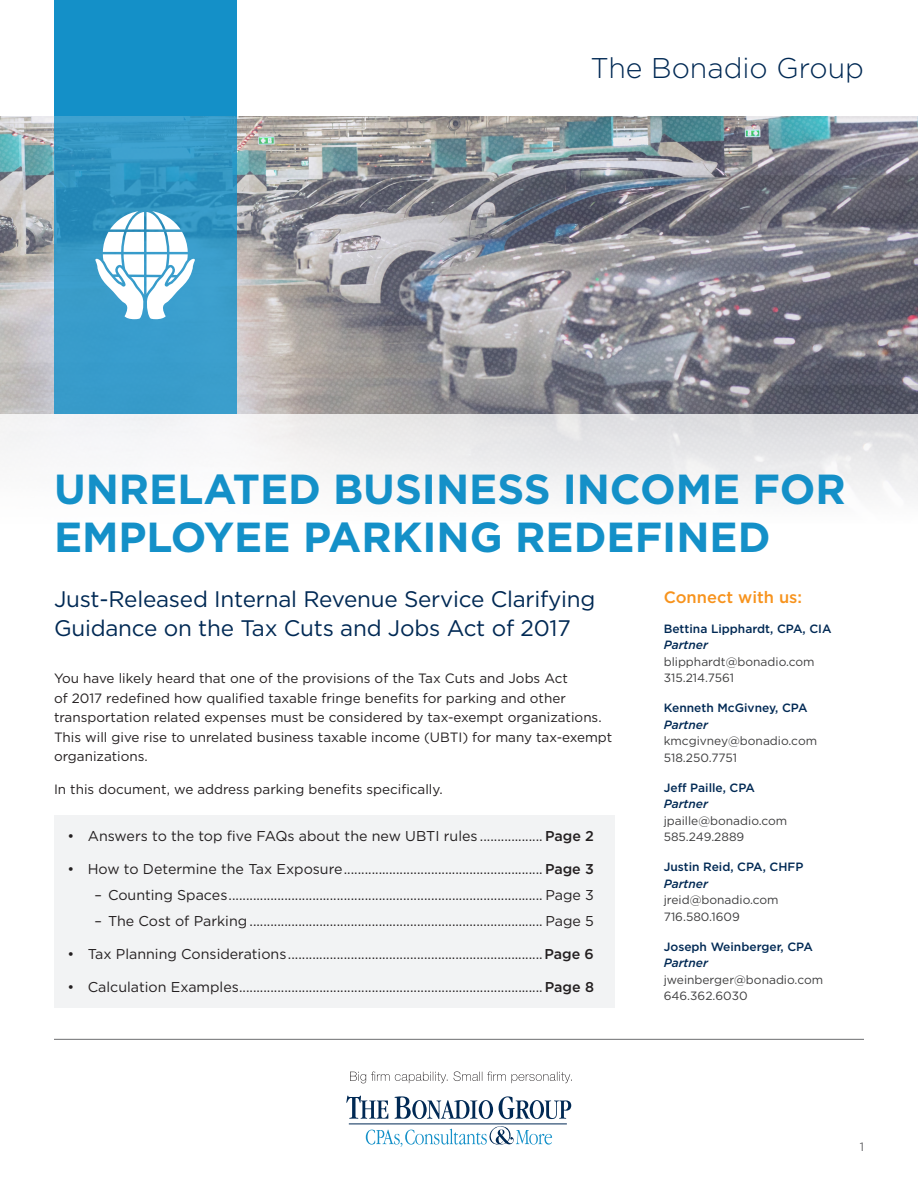
<style>
.page{position:relative;width:918px;height:1188px;background:#fff}
.page>*{position:absolute;margin:0;border:0;box-sizing:border-box;transform-origin:0 0}
.Body_Text{font:700 42px/48px "Gotham HTF";color:#1490c8}
.Body_Text-2{font:300 28.5px "Gotham HTF";color:#002954}
.Page_Subtitle_Orange{font:22.5px/28.5px "Gotham HTF";letter-spacing:-.01em;color:#002954}
.t1{font:500 16.5px "Gotham HTF";color:#f7931d}
.t2{font:14.25px "Gotham HTF";color:#231f20}
.Body_Text-3{font:13.5px/19.5px "Gotham HTF";color:#231f20}
.t3{font:12px "Gotham HTF";color:#3e3e3f}
.t4{font:500 12px/16.5px "Gotham HTF";color:#002954}
.Body_Text-4{font:12px "Gotham HTF";color:#636366}
.s1{font-style:italic}
.s2{font-weight:500}
</style>
<div class="page">
<img style="left:0;top:117px;width:918px;height:297px">
<svg style="left:54px;top:0;width:182px;height:414px;background:#2a95c7"></svg>
<div style="left:54px;top:815px;width:561px;height:42px;background:#f2f3f4"></div>
<div style="left:54px;top:848px;width:561px;height:42px;background:#f2f3f4"></div>
<div style="left:54px;top:875px;width:561px;height:41px;background:#f2f3f4"></div>
<div style="left:54px;top:901px;width:561px;height:41px;background:#f2f3f4"></div>
<div style="left:54px;top:934px;width:561px;height:41px;background:#f2f3f4"></div>
<div style="left:54px;top:967px;width:561px;height:41px;background:#f2f3f4"></div>
<svg style="left:346px;top:1096px;width:42px;height:23px"></svg>
<svg style="left:395px;top:1096px;width:98px;height:23px"></svg>
<svg style="left:499px;top:1096px;width:72px;height:23px"></svg>
<svg style="left:366px;top:1126px;width:186px;height:21px"></svg>
<hr style="left:349px;top:1123px;width:218px;height:1px;background:#002954">
<svg style="left:350px;top:1071px;width:222px;height:12px"></svg>
<hr style="left:54px;top:1039px;width:810px;height:1px;background:#6c6d70">
<svg style="left:95px;top:211px;width:100px;height:108px"></svg>
<p class="Body_Text-2" style="left:591px;top:52px;width:275px">The Bonadio Group</p>
<p class="Body_Text" style="left:54px;top:464px;width:794px">UNRELATED BUSINESS INCOME FOR<br>EMPLOYEE PARKING REDEFINED</p>
<p class="Page_Subtitle_Orange" style="left:54px;top:585px;width:543px">Just-Released Internal Revenue Service Clarifying<br>Guidance on the Tax Cuts and Jobs Act of 2017</p>
<p class="t1" style="left:664px;top:588px;width:140px">Connect with us:</p>
<p class="t4" style="left:664px;top:620px;width:169px">Bettina Lipphardt, CPA, CIA<br><span class="s1">Partner</span></p>
<p class="t3" style="left:664px;top:655px;width:152px">blipphardt@bonadio.com</p>
<p class="t3" style="left:664px;top:672px;width:72px">315.214.7561</p>
<p class="t4" style="left:664px;top:700px;width:145px">Kenneth McGivney, CPA<br><span class="s1">Partner</span></p>
<p class="t3" style="left:664px;top:735px;width:155px">kmcgivney@bonadio.com</p>
<p class="t3" style="left:664px;top:751px;width:75px">518.250.7751</p>
<p class="t4" style="left:664px;top:779px;width:93px">Jeff Paille, CPA<br><span class="s1">Partner</span></p>
<p class="t3" style="left:664px;top:814px;width:125px">jpaille@bonadio.com</p>
<p class="t3" style="left:664px;top:831px;width:82px">585.249.2889</p>
<p class="t4" style="left:664px;top:859px;width:141px">Justin Reid, CPA, CHFP<br><span class="s1">Partner</span></p>
<p class="t3" style="left:664px;top:894px;width:116px">jreid@bonadio.com</p>
<p class="t3" style="left:664px;top:910px;width:78px">716.580.1609</p>
<p class="t4" style="left:664px;top:938px;width:151px">Joseph Weinberger, CPA<br><span class="s1">Partner</span></p>
<p class="t3" style="left:664px;top:973px;width:161px">jweinberger@bonadio.com</p>
<p class="t3" style="left:664px;top:990px;width:85px">646.362.6030</p>
<p class="Body_Text-3" style="left:54px;top:668px;width:560px">You have likely heard that one of the provisions of the Tax Cuts and Jobs Act<br>of 2017 redefined how qualified taxable fringe benefits for parking and other transportation related expenses must be considered by tax-exempt organizations.<br>This will give rise to unrelated business taxable income (UBTI) for many tax-exempt organizations.</p>
<p class="Body_Text-3" style="left:54px;top:779px;width:390px">In this document, we address parking benefits specifically.</p>
<p class="t2" style="left:68px;top:828px;width:528px">• Answers to the top five FAQs about the new UBTI rules .................. <span class="s2">Page 2</span></p>
<p class="t2" style="left:68px;top:861px;width:528px">• How to Determine the Tax Exposure......................................................... <span class="s2">Page 3</span></p>
<p class="t2" style="left:94px;top:887px;width:501px">– Counting Spaces.......................................................................................... Page 3</p>
<p class="t2" style="left:94px;top:913px;width:501px">– The Cost of Parking .................................................................................... Page 5</p>
<p class="t2" style="left:68px;top:946px;width:528px">• Tax Planning Considerations.........................................................................<span class="s2">Page 6</span></p>
<p class="t2" style="left:68px;top:979px;width:528px">• Calculation Examples.......................................................................................<span class="s2">Page 8</span></p>
<p class="Body_Text-4" style="left:860px;top:1140px;width:6px">1</p>
</div>
